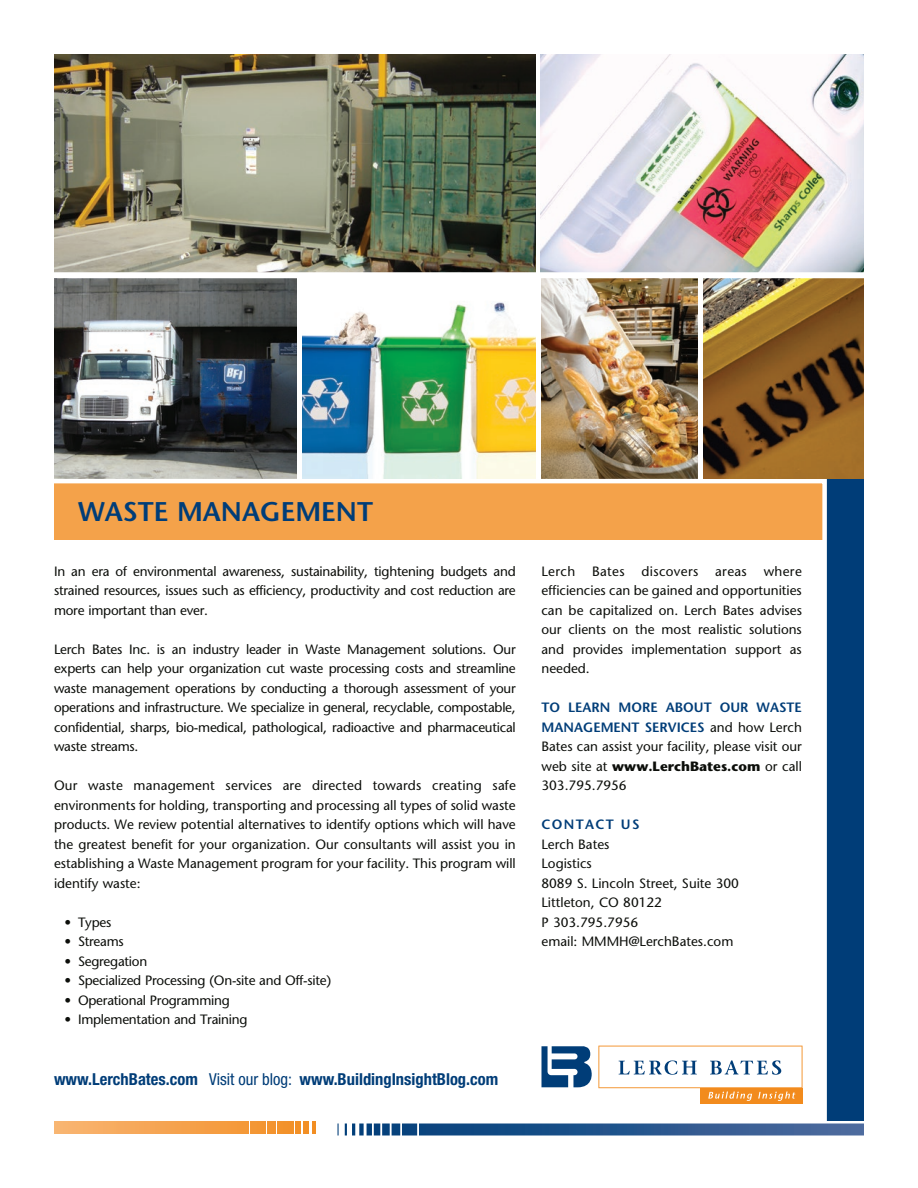
<style>
.page{position:relative;width:918px;height:1188px;background:#fff}
.page>*{position:absolute;margin:0;border:0;box-sizing:border-box;transform-origin:0 0}
.t1{font:600 27px "Stone Sans";color:#003d78}
.t2{font:700 condensed 16.5px "Helvetica Neue LT Std";color:#003d78}
.t3{font:13.5px/19.5px "Stone Sans";color:#0c0e0a;text-align:justify}
.t4{font:13.5px "Stone Sans";letter-spacing:-.02em;color:#0c0e0a}
.t5{font:600 13.5px "Stone Sans";letter-spacing:.1em;color:#003d78}
.s1{font-weight:400}
.s2{font-weight:600;color:#003d78}
.s3{font-weight:700}
</style>
<div class="page">
<div style="left:827px;top:66px;width:37px;height:1054px;background:#003d78"></div>
<img style="left:541px;top:54px;width:323px;height:218px">
<img style="left:54px;top:278px;width:243px;height:199px">
<img style="left:542px;top:278px;width:156px;height:199px">
<svg style="left:338px;top:1124px;width:526px;height:12px"></svg>
<svg style="left:54px;top:1127px;width:194px;height:7px"></svg>
<div style="left:250px;top:1122px;width:15px;height:12px;background:#f39633"></div>
<svg style="left:267px;top:1127px;width:48px;height:7px"></svg>
<svg style="left:54px;top:477px;width:775px;height:650px"></svg>
<img style="left:704px;top:278px;width:160px;height:200px">
<img style="left:54px;top:54px;width:482px;height:218px">
<img style="left:302px;top:302px;width:234px;height:176px">
<div style="left:50px;top:272px;width:815px;height:6px;background:#fff"></div>
<p class="t1" style="left:78px;top:494px;width:297px">WASTE MANAGEMENT</p>
<p class="t3" style="left:54px;top:561px;width:463px">In an era of environmental awareness, sustainability, tightening budgets and strained resources, issues such as efficiency, productivity and cost reduction are more important than ever.</p>
<p class="t3" style="left:54px;top:639px;width:463px">Lerch Bates Inc. is an industry leader in Waste Management solutions. Our experts can help your organization cut waste processing costs and streamline waste management operations by conducting a thorough assessment of your operations and infrastructure. We specialize in general, recyclable, compostable, confidential, sharps, bio-medical, pathological, radioactive and pharmaceutical waste streams.</p>
<p class="t3" style="left:54px;top:776px;width:463px">Our waste management services are directed towards creating safe environments for holding, transporting and processing all types of solid waste products. We review potential alternatives to identify options which will have the greatest benefit for your organization. Our consultants will assist you in establishing a Waste Management program for your facility. This program will identify waste:</p>
<p class="t3" style="left:65px;top:912px;width:48px">• Types</p>
<p class="t4" style="left:65px;top:933px;width:61px">• Streams</p>
<p class="t4" style="left:65px;top:953px;width:84px">• Segregation</p>
<p class="t4" style="left:65px;top:972px;width:268px">• Specialized Processing (On-site and Off-site)</p>
<p class="t4" style="left:65px;top:992px;width:167px">• Operational Programming</p>
<p class="t4" style="left:65px;top:1011px;width:185px">• Implementation and Training</p>
<p class="t2" style="left:54px;top:1069px;width:446px">www.LerchBates.com <span class="s1">Visit our blog:</span> www.BuildingInsightBlog.com</p>
<p class="t3" style="left:542px;top:561px;width:262px">Lerch Bates discovers areas where efficiencies can be gained and opportunities can be capitalized on. Lerch Bates advises our clients on the most realistic solutions and provides implementation support as needed.</p>
<p class="t3" style="left:542px;top:698px;width:262px"><span class="s2">TO LEARN MORE ABOUT OUR WASTE MANAGEMENT SERVICES</span> and how Lerch Bates can assist your facility, please visit our web site at <span class="s3">www.LerchBates.com</span> or call 303.795.7956</p>
<p class="t5" style="left:542px;top:816px;width:100px">CONTACT US</p>
<p class="t3" style="left:542px;top:834px;width:69px">Lerch Bates</p>
<p class="t3" style="left:542px;top:854px;width:52px">Logistics</p>
<p class="t3" style="left:542px;top:873px;width:199px">8089 S. Lincoln Street, Suite 300</p>
<p class="t3" style="left:542px;top:893px;width:122px">Littleton, CO 80122</p>
<p class="t3" style="left:542px;top:912px;width:98px">P 303.795.7956</p>
<p class="t3" style="left:542px;top:932px;width:193px">email: MMMH@LerchBates.com</p>
</div>
